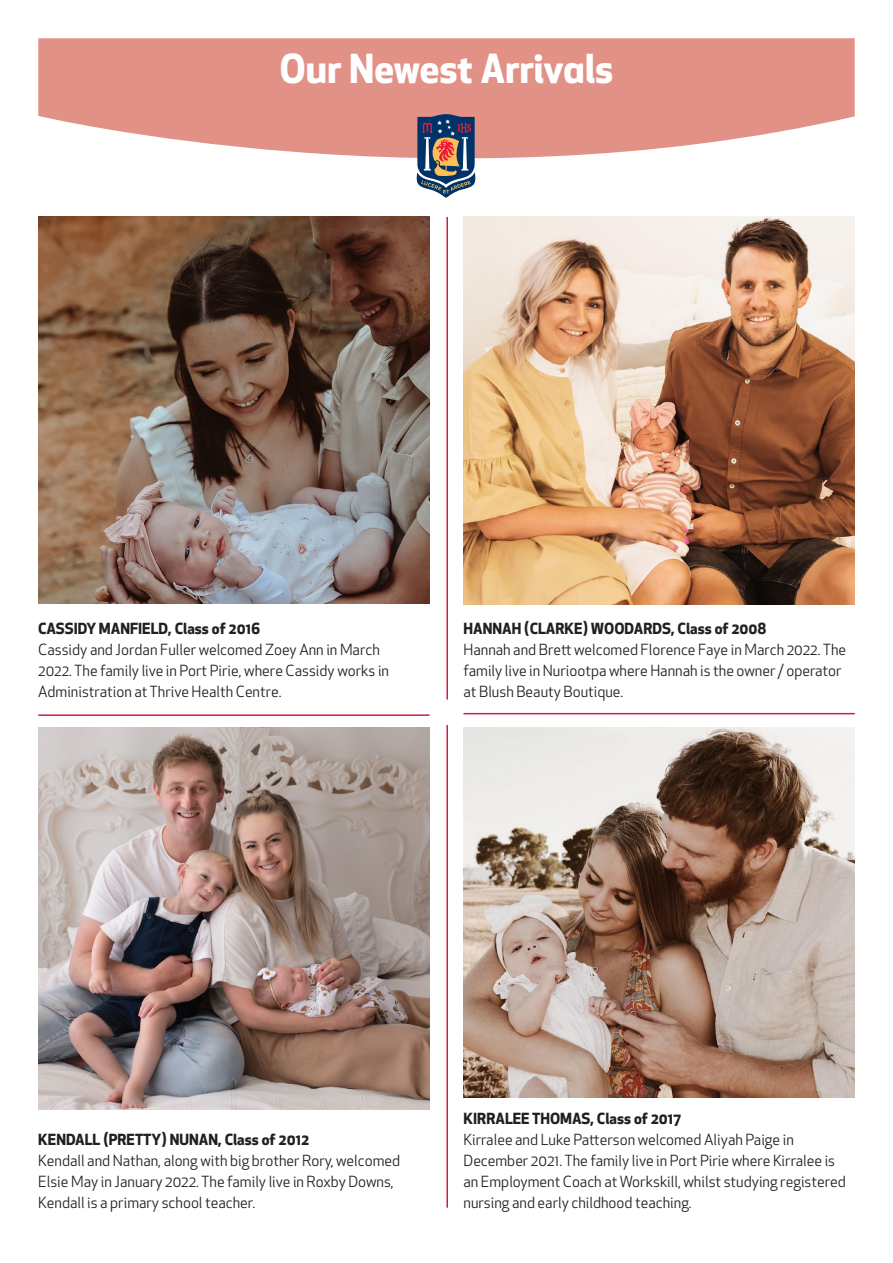
<style>
.page{position:relative;width:893px;height:1263px;background:#fff}
.page>*{position:absolute;margin:0;border:0;box-sizing:border-box;transform-origin:0 0}
.t1{font:700 39px "Apex New";letter-spacing:-.005em;color:#fff}
.t2{font:15px/21px "Apex New";color:#231f20}
.t3{font:700 15px "Apex New";color:#231f20}
</style>
<div class="page">
<svg style="left:38px;top:38px;width:817px;height:121px;background:#e59e95"></svg>
<svg style="left:415px;top:114px;width:62px;height:84px"></svg>
<img style="left:38px;top:217px;width:391px;height:387px">
<img style="left:463px;top:217px;width:392px;height:387px">
<img style="left:38px;top:727px;width:391px;height:382px">
<img style="left:463px;top:727px;width:392px;height:371px">
<hr style="left:463px;top:713px;width:392px;height:1px;background:#ce1f3c">
<hr style="left:446px;top:217px;width:2px;height:482px;background:#ce1f3c">
<hr style="left:446px;top:725px;width:2px;height:483px;background:#ce1f3c">
<hr style="left:38px;top:714px;width:391px;height:2px;background:#ce1f3c">
<h1 class="t1" style="left:279px;top:41px;width:336px">Our Newest Arrivals</h1>
<p class="t3" style="left:38px;top:618px;width:224px">CASSIDY MANFIELD, Class of 2016</p>
<p class="t2" style="left:38px;top:639px;width:352px">Cassidy and Jordan Fuller welcomed Zoey Ann in March<br>2022. The family live in Port Pirie, where Cassidy works in<br>Administration at Thrive Health Centre.</p>
<p class="t3" style="left:463px;top:618px;width:305px">HANNAH (CLARKE) WOODARDS, Class of 2008</p>
<p class="t2" style="left:463px;top:639px;width:384px">Hannah and Brett welcomed Florence Faye in March 2022. The family live in Nuriootpa where Hannah is the owner / operator at Blush Beauty Boutique.</p>
<p class="t3" style="left:38px;top:1128px;width:273px">KENDALL (PRETTY) NUNAN, Class of 2012</p>
<p class="t2" style="left:38px;top:1150px;width:363px">Kendall and Nathan, along with big brother Rory, welcomed<br>Elsie May in January 2022. The family live in Roxby Downs,<br>Kendall is a primary school teacher.</p>
<p class="t3" style="left:463px;top:1107px;width:219px">KIRRALEE THOMAS, Class of 2017</p>
<p class="t2" style="left:463px;top:1129px;width:384px">Kirralee and Luke Patterson welcomed Aliyah Paige in December 2021. The family live in Port Pirie where Kirralee is an Employment Coach at Workskill, whilst studying registered nursing and early childhood teaching.</p>
</div>
